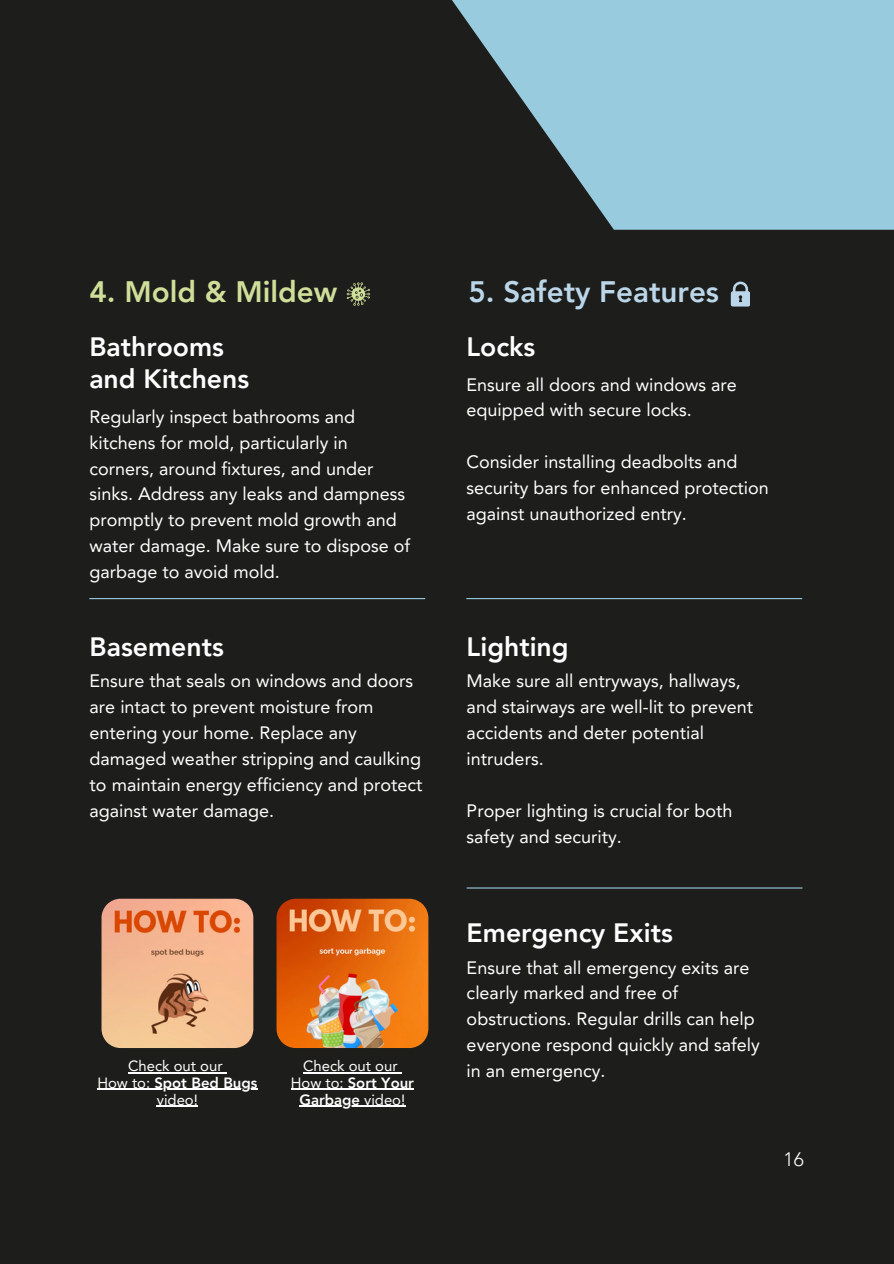
<style>
.page{position:relative;width:894px;height:1264px;background:#fff}
.page>*{position:absolute;margin:0;border:0;box-sizing:border-box;transform-origin:0 0}
.t1{font:800 29.55px "Avenir LT Pro";color:#bad6e8}
.t2{font:800 29.55px "Avenir LT Pro";color:#cfdf99}
.t3{font:800 26.55px/31.5px "Avenir LT Pro";color:#fff}
.t4{font:300 19.5px "Avenir LT Pro";color:#fff}
.t5{font:18px/25.8px "Avenir LT Pro";color:#fff}
.t6{font:800 14.85px "Avenir LT Pro";color:#fff}
.t7{font:14.85px "Avenir LT Pro";color:#fff}
.s1{font-weight:400}
</style>
<div class="page">
<div style="left:0;top:0;width:893px;height:1263px;background:#1d1d1b"></div>
<svg style="left:452px;top:0;width:441px;height:230px;fill:#99cbdf"></svg>
<hr style="left:89px;top:598px;width:336px;height:1px;background:#99cbdf">
<hr style="left:466px;top:598px;width:336px;height:1px;background:#99cbdf">
<hr style="left:466px;top:887px;width:336px;height:1px;background:#99cbdf">
<svg style="left:346px;top:282px;width:24px;height:24px"></svg>
<svg style="left:730px;top:281px;width:19px;height:25px"></svg>
<img style="left:101px;top:898px;width:152px;height:150px">
<img style="left:276px;top:898px;width:152px;height:150px">
<hr style="left:128px;top:1071px;width:94px;height:2px;background:#fff">
<hr style="left:97px;top:1088px;width:57px;height:1px;background:#fff">
<hr style="left:154px;top:1088px;width:103px;height:1px;background:#fff">
<hr style="left:157px;top:1105px;width:41px;height:1px;background:#fff">
<hr style="left:303px;top:1071px;width:94px;height:2px;background:#fff">
<hr style="left:291px;top:1088px;width:57px;height:1px;background:#fff">
<hr style="left:348px;top:1088px;width:66px;height:1px;background:#fff">
<hr style="left:299px;top:1105px;width:61px;height:1px;background:#fff">
<hr style="left:360px;top:1105px;width:45px;height:1px;background:#fff">
<p class="t2" style="left:89px;top:279px;width:249px">4. Mold &amp; Mildew</p>
<h1 class="t1" style="left:468px;top:279px;width:252px">5. Safety Features</h1>
<p class="t3" style="left:89px;top:333px;width:161px">Bathrooms and Kitchens</p>
<h2 class="t3" style="left:466px;top:333px;width:70px">Locks</h2>
<h3 class="t5" style="left:466px;top:373px;width:272px">Ensure all doors and windows are equipped with secure locks.</h3>
<p class="t5" style="left:466px;top:450px;width:304px">Consider installing deadbolts and security bars for enhanced protection against unauthorized entry.</p>
<p class="t5" style="left:89px;top:405px;width:322px">Regularly inspect bathrooms and kitchens for mold, particularly in corners, around fixtures, and under sinks. Address any leaks and dampness promptly to prevent mold growth and water damage. Make sure to dispose of garbage to avoid mold.</p>
<p class="t3" style="left:90px;top:633px;width:136px">Basements</p>
<p class="t3" style="left:466px;top:633px;width:103px">Lighting</p>
<h2 class="t5" style="left:90px;top:670px;width:334px">Ensure that seals on windows and doors are intact to prevent moisture from entering your home. Replace any damaged weather stripping and caulking to maintain energy efficiency and protect against water damage.</h2>
<p class="t5" style="left:466px;top:670px;width:288px">Make sure all entryways, hallways, and stairways are well-lit to prevent accidents and deter potential intruders.</p>
<h2 class="t5" style="left:466px;top:799px;width:267px">Proper lighting is crucial for both safety and security.</h2>
<p class="t7" style="left:128px;top:1059px;width:96px">Check out our</p>
<p class="t6" style="left:97px;top:1076px;width:161px"><span class="s1">How to:</span> Spot Bed Bugs</p>
<p class="t7" style="left:157px;top:1093px;width:42px">video!</p>
<p class="t7" style="left:303px;top:1059px;width:96px">Check out our</p>
<p class="t6" style="left:291px;top:1076px;width:125px"><span class="s1">How to:</span> Sort Your</p>
<p class="t6" style="left:299px;top:1093px;width:107px">Garbage <span class="s1">video!</span></p>
<h2 class="t3" style="left:466px;top:919px;width:207px">Emergency Exits</h2>
<h3 class="t5" style="left:466px;top:956px;width:294px">Ensure that all emergency exits are clearly marked and free of obstructions. Regular drills can help everyone respond quickly and safely in an emergency.</h3>
<h1 class="t4" style="left:783px;top:1151px;width:22px">16</h1>
</div>
